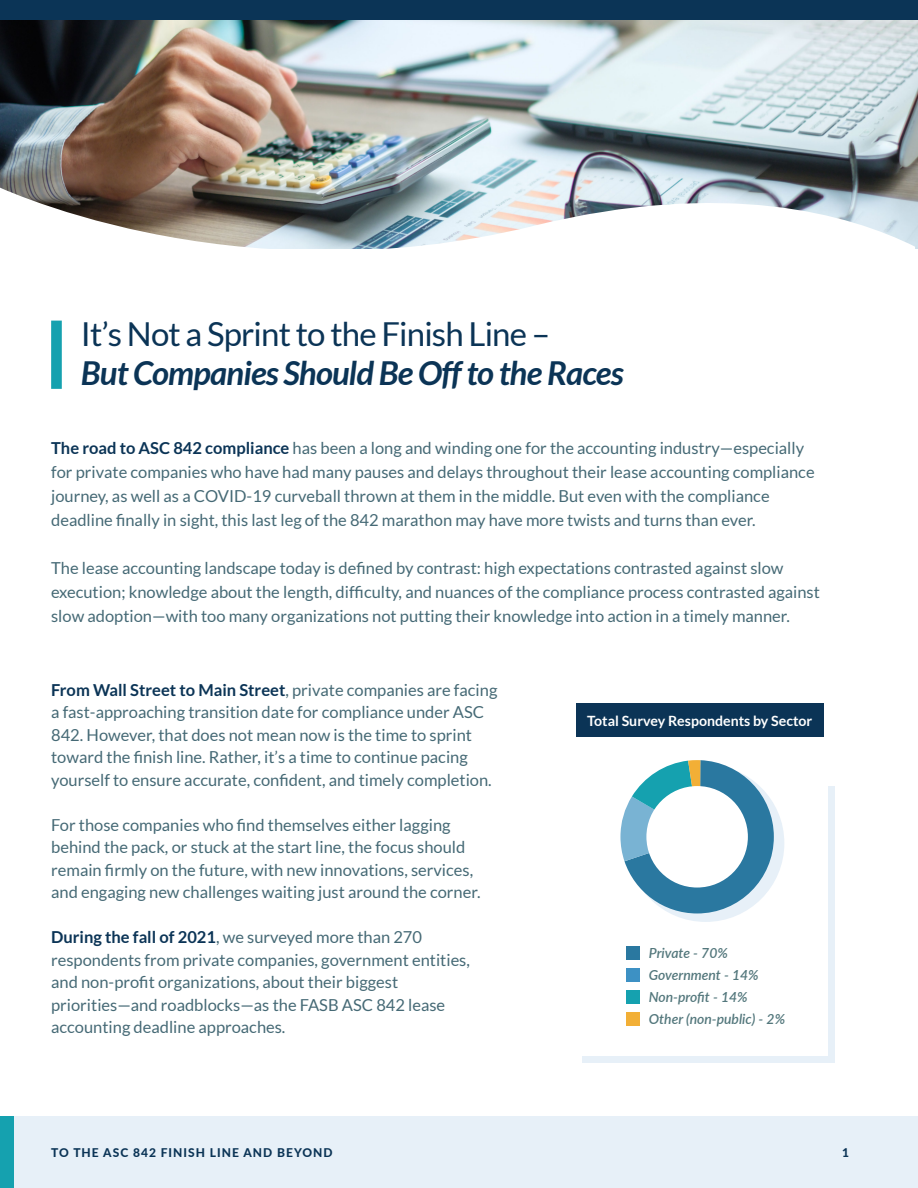
<style>
.page{position:relative;width:918px;height:1188px;background:#fff}
.page>*{position:absolute;margin:0;border:0;box-sizing:border-box;transform-origin:0 0}
.t1{font:italic 700 33px "Lato";letter-spacing:-.025em;color:#0b3456}
.t2{font:33px "Lato";letter-spacing:-.025em;color:#0b3456}
.t3{font:16.5px/22.5px "Lato";color:#456975}
.t4{font:700 14.1px "Lato";color:#fff}
.t5{font:italic 600 13.95px/22px "Lato";color:#53777c}
.t6{font:800 12px "Lato";letter-spacing:.085em;color:#0b3456}
.s1{font-weight:700;color:#0b3456}
</style>
<div class="page">
<img style="left:0;top:20px;width:918px;height:229px">
<img style="left:0;top:179px;width:915px;height:142px">
<div style="left:9px;top:1116px;width:909px;height:72px;background:#e7f0f8"></div>
<div style="left:0;top:1116px;width:13px;height:72px;background:#15a1af"></div>
<div style="left:0;top:0;width:918px;height:20px;background:#0b3456"></div>
<svg style="left:51px;top:321px;width:11px;height:68px"></svg>
<div style="left:582px;top:786px;width:252px;height:277px;background:#e7f0f8"></div>
<div style="left:581px;top:743px;width:247px;height:312px;background:#fff"></div>
<div style="left:577px;top:703px;width:247px;height:34px;background:#0b3456"></div>
<div style="left:627px;top:946px;width:13px;height:13px;background:#2a78a0"></div>
<div style="left:627px;top:968px;width:13px;height:14px;background:#3d91c4"></div>
<div style="left:626px;top:990px;width:14px;height:14px;background:#15a1af"></div>
<div style="left:627px;top:1013px;width:13px;height:13px;background:#f2af36"></div>
<div style="left:627px;top:765px;width:157px;height:157px;background:#e7f0f8;border-radius:50%"></div>
<svg style="left:620px;top:760px;width:154px;height:153px"></svg>
<div style="left:646px;top:786px;width:102px;height:102px;background:#fff;border-radius:50%"></div>
<h1 class="t2" style="left:81px;top:315px;width:471px">It’s Not a Sprint to the Finish Line –</h1>
<h1 class="t1" style="left:81px;top:354px;width:544px">But Companies Should Be Off to the Races</h1>
<p class="t3" style="left:51px;top:436px;width:765px;line-height:24px"><span class="s1">The road to ASC 842 compliance</span> has been a long and winding one for the accounting industry—especially for private companies who have had many pauses and delays throughout their lease accounting compliance journey, as well as a COVID-19 curveball thrown at them in the middle. But even with the compliance deadline finally in sight, this last leg of the 842 marathon may have more twists and turns than ever.</p>
<p class="t3" style="left:51px;top:556px;width:770px;line-height:24px">The lease accounting landscape today is defined by contrast: high expectations contrasted against slow execution; knowledge about the length, difficulty, and nuances of the compliance process contrasted against slow adoption—with too many organizations not putting their knowledge into action in a timely manner.</p>
<p class="t3" style="left:51px;top:678px;width:448px"><span class="s1">From Wall Street to Main Street</span>, private companies are facing a fast-approaching transition date for compliance under ASC 842. However, that does not mean now is the time to sprint toward the finish line. Rather, it’s a time to continue pacing yourself to ensure accurate, confident, and timely completion.</p>
<p class="t3" style="left:51px;top:813px;width:431px">For those companies who find themselves either lagging behind the pack, or stuck at the start line, the focus should remain firmly on the future, with new innovations, services, and engaging new challenges waiting just around the corner.</p>
<p class="t3" style="left:51px;top:926px;width:420px"><span class="s1">During the fall of 2021</span>, we surveyed more than 270 respondents from private companies, government entities, and non-profit organizations, about their biggest priorities—and roadblocks—as the FASB ASC 842 lease accounting deadline approaches.</p>
<p class="t4" style="left:587px;top:713px;width:227px">Total Survey Respondents by Sector</p>
<p class="t5" style="left:649px;top:941px;width:138px">Private - 70%<br>Government - 14%<br>Non-profit - 14%<br>Other (non-public) - 2%</p>
<p class="t6" style="left:51px;top:1144px;width:283px">TO THE ASC 842 FINISH LINE AND BEYOND</p>
<p class="t6" style="left:842px;top:1144px;width:8px">1</p>
</div>
